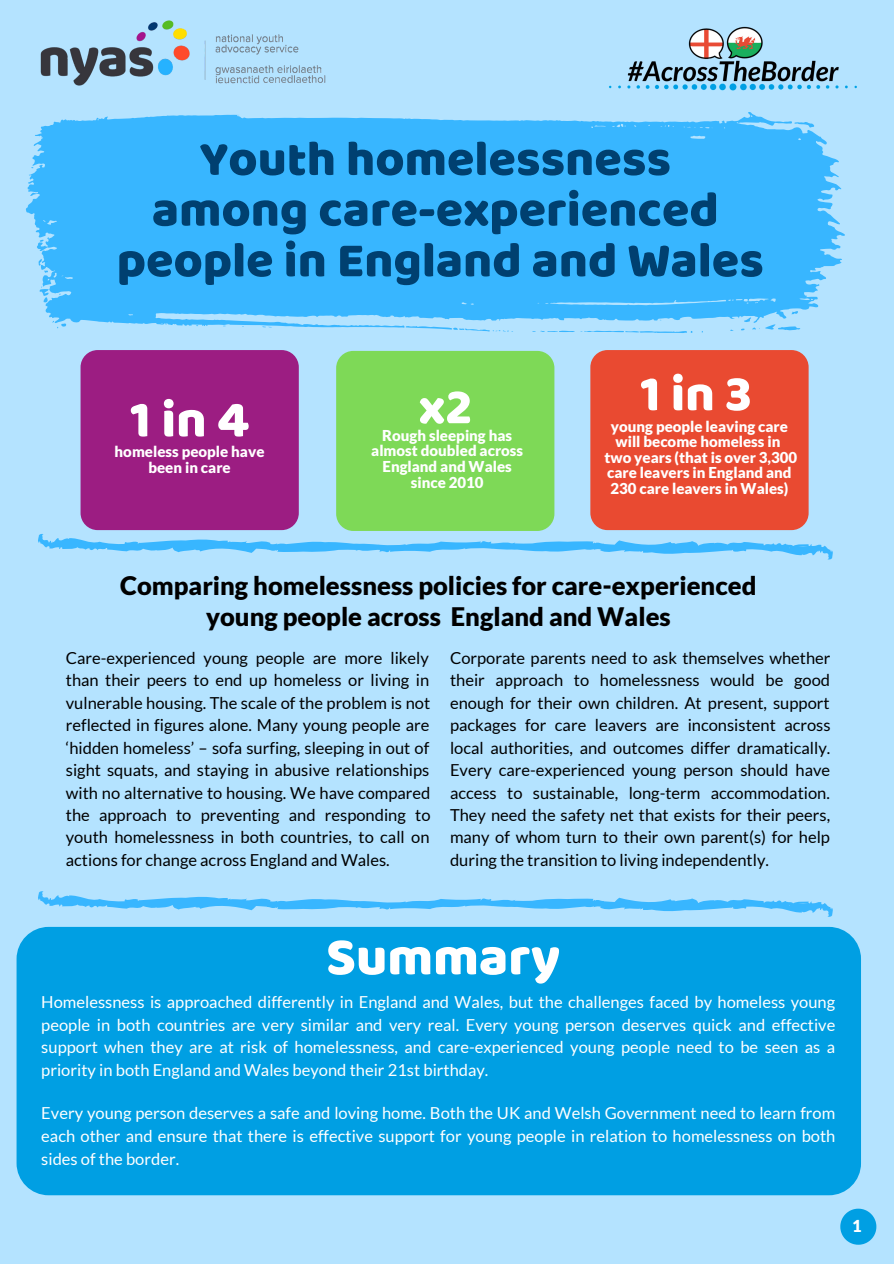
<style>
.page{position:relative;width:894px;height:1264px;background:#fff}
.page>*{position:absolute;margin:0;border:0;box-sizing:border-box;transform-origin:0 0}
.t1{font:54px "Baloo Thambi";color:#fff}
.t2{font:52.35px "Baloo Thambi";color:#fff}
.t3{font:51px "Baloo Thambi";letter-spacing:.1em;color:#fff}
.t4{font:49.95px/50.7px "Baloo Thambi";color:#004070;text-align:center}
.t5{font:900 25.5px/30.8px "Lato";color:#000;text-align:center}
.t6{font:16.5px/22.4px "Lato";color:#000;text-align:justify}
.t7{font:16.5px/23px "Lato";color:#fff;text-align:justify}
.t8{font:900 16.5px "Lato";color:#fff}
.t9{font:900 15px/15.5px "Lato";color:#fff;text-align:center}
</style>
<div class="page">
<div style="left:0;top:0;width:893px;height:1263px;background:#b4e3ff"></div>
<svg style="left:26px;top:114px;width:818px;height:214px;background:#44baff"></svg>
<svg style="left:38px;top:259px;width:10px;height:14px"></svg>
<svg style="left:532px;top:330px;width:42px;height:2px"></svg>
<svg style="left:262px;top:326px;width:10px;height:2px"></svg>
<svg style="left:580px;top:330px;width:112px;height:3px"></svg>
<svg style="left:52px;top:321px;width:14px;height:7px"></svg>
<svg style="left:405px;top:326px;width:108px;height:6px"></svg>
<svg style="left:40px;top:286px;width:9px;height:17px"></svg>
<svg style="left:740px;top:311px;width:60px;height:19px"></svg>
<svg style="left:840px;top:1208px;width:36px;height:36px"></svg>
<div style="left:17px;top:926px;width:843px;height:269px;background:#009fe3;border-radius:32px"></div>
<div style="left:590px;top:350px;width:218px;height:180px;background:#e94a31;border-radius:17px"></div>
<div style="left:336px;top:351px;width:218px;height:180px;background:#7ed957;border-radius:17px"></div>
<div style="left:80px;top:350px;width:219px;height:180px;background:#9c1d82;border-radius:17px"></div>
<svg style="left:38px;top:891px;width:795px;height:26px"></svg>
<svg style="left:38px;top:534px;width:795px;height:26px"></svg>
<img style="left:40px;top:20px;width:286px;height:66px">
<img style="left:590px;top:26px;width:267px;height:197px">
<h3 class="t4" style="left:117px;top:135px;width:648px">Youth homelessness<br>among care-experienced people in England and Wales</h3>
<h2 class="t2" style="left:130px;top:381px;width:120px">1in4</h2>
<h3 class="t3" style="left:418px;top:369px;width:55px">x2</h3>
<p class="t9" style="left:371px;top:427px;width:153px">Rough sleeping has almost doubled across<br>England and Wales since 2010</p>
<p class="t9" style="left:115px;top:443px;width:151px">homeless people have been in care</p>
<h3 class="t3" style="left:640px;top:356px;width:113px">1in3</h3>
<p class="t9" style="left:604px;top:418px;width:194px">young people leaving care will become homeless in two years (that is over 3,300 care leavers in England and<br>230 care leavers in Wales)</p>
<h3 class="t5" style="left:120px;top:570px;width:637px">Comparing homelessness policies for care-experienced young people across England and Wales</h3>
<p class="t6" style="left:66px;top:646px;width:366px">Care-experienced young people are more likely than their peers to end up homeless or living in vulnerable housing. The scale of the problem is not reflected in figures alone. Many young people are ‘hidden homeless’ – sofa surfing, sleeping in out of sight squats, and staying in abusive relationships with no alternative to housing. We have compared the approach to preventing and responding to youth homelessness in both countries, to call on actions for change across England and Wales.</p>
<p class="t6" style="left:450px;top:646px;width:382px">Corporate parents need to ask themselves whether their approach to homelessness would be good enough for their own children. At present, support packages for care leavers are inconsistent across local authorities, and outcomes differ dramatically.<br>Every care-experienced young person should have access to sustainable, long-term accommodation.<br>They need the safety net that exists for their peers, many of whom turn to their own parent(s) for help during the transition to living independently.</p>
<h1 class="t1" style="left:326px;top:917px;width:236px">Summary</h1>
<p class="t7" style="left:41px;top:989px;width:795px">Homelessness is approached differently in England and Wales, but the challenges faced by homeless young people in both countries are very similar and very real. Every young person deserves quick and effective support when they are at risk of homelessness, and care-experienced young people need to be seen as a priority in both England and Wales beyond their 21st birthday.</p>
<p class="t7" style="left:41px;top:1101px;width:795px">Every young person deserves a safe and loving home. Both the UK and Welsh Government need to learn from each other and ensure that there is effective support for young people in relation to homelessness on both sides of the border.</p>
<p class="t8" style="left:852px;top:1215px;width:11px">1</p>
</div>
